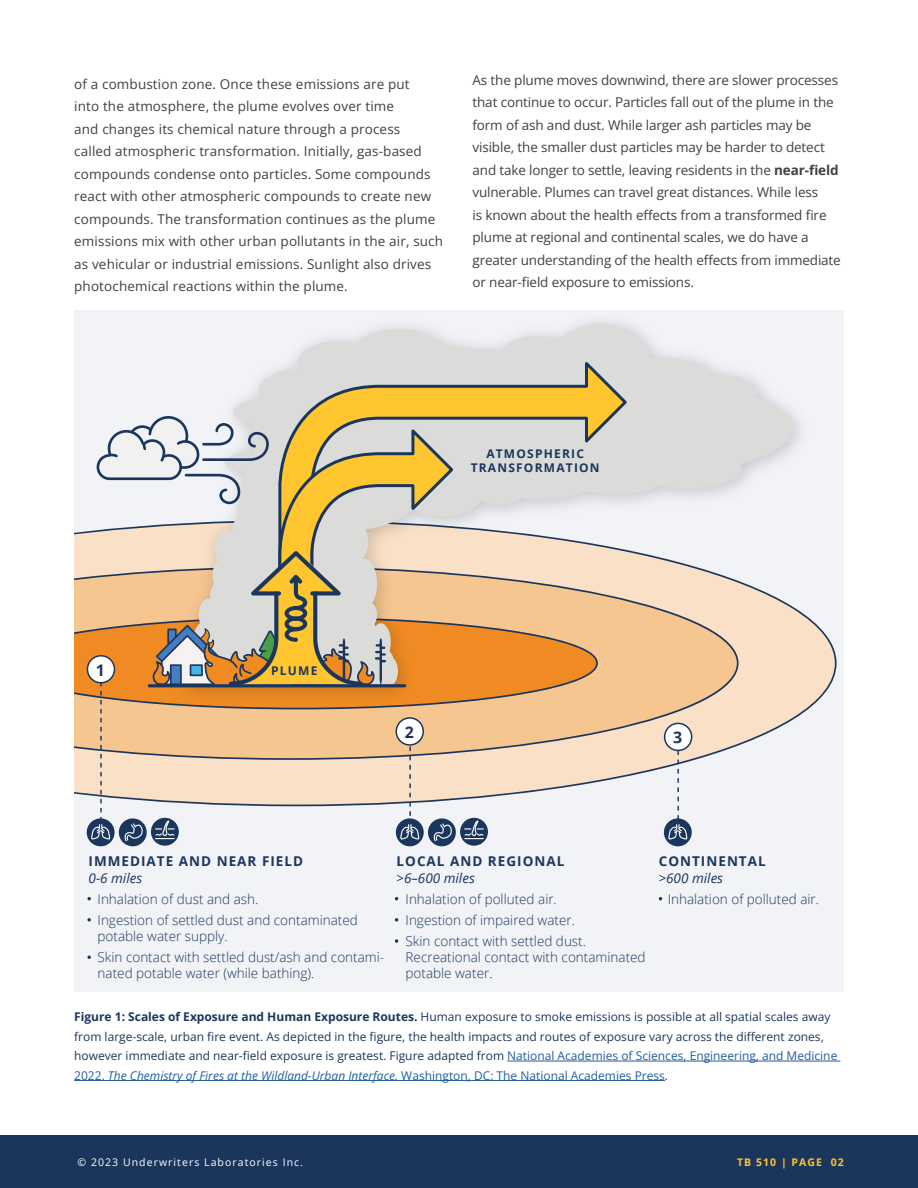
<style>
.page{position:relative;width:918px;height:1188px;background:#fff}
.page>*{position:absolute;margin:0;border:0;box-sizing:border-box;transform-origin:0 0}
.t1{font:700 16.05px "Open Sans";color:#1b365d}
.t2{font:13.5px/22.5px "Open Sans";letter-spacing:-.01em;color:#414042}
.t3{font:13.5px/22.5px "Open Sans";letter-spacing:.01em;color:#414042}
.t4{font:300 13.5px/21px "Open Sans";color:#1b365d}
.t5{font:700 13.5px "Open Sans";letter-spacing:.075em;color:#1b365d}
.t6{font:italic 13.5px "Open Sans";color:#1b365d}
.t7{font:12px/19.5px "Open Sans";color:#1b365d}
.t8{font:700 12px/14.4px "Open Sans";letter-spacing:.1em;color:#1b365d;text-align:center}
.t9{font:10.5px "Open Sans";letter-spacing:.1em;color:#fff}
.t10{font:700 10.5px "Open Sans";letter-spacing:.1em;color:#ffc52f}
.s1{font-weight:700}
.s2{color:#215e9e}
.s3{font-style:italic;color:#215e9e}
</style>
<div class="page">
<div style="left:0;top:1135px;width:918px;height:53px;background:#1b365d"></div>
<div style="left:74px;top:310px;width:770px;height:682px;background:#f1f3f7"></div>
<svg style="left:74px;top:531px;width:763px;height:269px"></svg>
<svg style="left:74px;top:567px;width:665px;height:193px;fill:#f6e0c6"></svg>
<svg style="left:74px;top:617px;width:17px;height:92px;fill:#ef8b22"></svg>
<div style="left:120px;top:819px;width:26px;height:27px;background:#1b365d;border-radius:50%"></div>
<div style="left:119px;top:818px;width:28px;height:28px;border:2px solid #1b365d;border-radius:50%"></div>
<div style="left:152px;top:819px;width:26px;height:26px;background:#1b365d;border-radius:50%"></div>
<div style="left:151px;top:818px;width:28px;height:28px;border:2px solid #1b365d;border-radius:50%"></div>
<div style="left:87px;top:819px;width:27px;height:27px;background:#1b365d;border-radius:50%"></div>
<div style="left:87px;top:818px;width:28px;height:28px;border:2px solid #1b365d;border-radius:50%"></div>
<div style="left:429px;top:819px;width:26px;height:27px;background:#1b365d;border-radius:50%"></div>
<div style="left:428px;top:818px;width:28px;height:28px;border:2px solid #1b365d;border-radius:50%"></div>
<svg style="left:461px;top:819px;width:26px;height:26px"></svg>
<div style="left:460px;top:818px;width:28px;height:28px;border:2px solid #1b365d;border-radius:50%"></div>
<svg style="left:464px;top:819px;width:20px;height:20px"></svg>
<div style="left:397px;top:819px;width:26px;height:27px;background:#1b365d;border-radius:50%"></div>
<div style="left:396px;top:818px;width:28px;height:28px;border:2px solid #1b365d;border-radius:50%"></div>
<svg style="left:87px;top:656px;width:27px;height:27px"></svg>
<div style="left:87px;top:655px;width:28px;height:29px;border:2px solid #1b365d;border-radius:50%"></div>
<div style="left:665px;top:819px;width:26px;height:27px;background:#1b365d;border-radius:50%"></div>
<div style="left:664px;top:818px;width:28px;height:28px;border:2px solid #1b365d;border-radius:50%"></div>
<svg style="left:668px;top:750px;width:19px;height:91px"></svg>
<div style="left:665px;top:723px;width:27px;height:27px;background:#fff;border-radius:50%"></div>
<div style="left:664px;top:723px;width:28px;height:28px;border:2px solid #1b365d;border-radius:50%"></div>
<img style="left:456px;top:321px;width:363px;height:391px">
<svg style="left:233px;top:324px;width:560px;height:362px"></svg>
<svg style="left:276px;top:356px;width:353px;height:307px"></svg>
<svg style="left:91px;top:415px;width:365px;height:427px"></svg>
<svg style="left:87px;top:897px;width:4px;height:3px"></svg>
<svg style="left:87px;top:918px;width:4px;height:4px"></svg>
<svg style="left:87px;top:955px;width:4px;height:4px"></svg>
<svg style="left:395px;top:918px;width:3px;height:4px"></svg>
<svg style="left:395px;top:939px;width:3px;height:4px"></svg>
<hr style="left:507px;top:1061px;width:333px;height:1px;background:#215e9e">
<hr style="left:74px;top:1080px;width:591px;height:1px;background:#215e9e">
<p class="t3" style="left:74px;top:72px;width:370px">of a combustion zone. Once these emissions are put<br>into the atmosphere, the plume evolves over time<br>and changes its chemical nature through a process<br>called atmospheric transformation. Initially, gas-based compounds condense onto particles. Some compounds react with other atmospheric compounds to create new compounds. The transformation continues as the plume emissions mix with other urban pollutants in the air, such as vehicular or industrial emissions. Sunlight also drives photochemical reactions within the plume.</p>
<p class="t2" style="left:472px;top:68px;width:370px">As the plume moves downwind, there are slower processes that continue to occur. Particles fall out of the plume in the form of ash and dust. While larger ash particles may be visible, the smaller dust particles may be harder to detect and take longer to settle, leaving residents in the <span class="s1">near-field </span>vulnerable. Plumes can travel great distances. While less<br>is known about the health effects from a transformed fire plume at regional and continental scales, we do have a greater understanding of the health effects from immediate or near-field exposure to emissions.</p>
<p class="t1" style="left:96px;top:658px;width:11px">1</p>
<p class="t8" style="left:271px;top:663px;width:48px">PLUME</p>
<p class="t8" style="left:471px;top:446px;width:130px">ATMOSPHERIC<br>TRANSFORMATION</p>
<p class="t1" style="left:405px;top:721px;width:11px">2</p>
<p class="t1" style="left:673px;top:726px;width:11px">3</p>
<p class="t5" style="left:659px;top:852px;width:109px">CONTINENTAL</p>
<p class="t6" style="left:659px;top:868px;width:66px">&gt;600 miles</p>
<p class="t4" style="left:668px;top:888px;width:153px">Inhalation of polluted air.</p>
<p class="t5" style="left:397px;top:852px;width:169px">LOCAL AND REGIONAL</p>
<p class="t6" style="left:397px;top:869px;width:80px">&gt;6–600 miles</p>
<p class="t4" style="left:406px;top:888px;width:182px">Inhalation of polluted air.<br>Ingestion of impaired water.<br>Skin contact with settled dust.</p>
<p class="t4" style="left:406px;top:949px;width:242px;line-height:16.2px">Recreational contact with contaminated potable water.</p>
<p class="t7" style="left:74px;top:1007px;width:765px"><span class="s1">Figure 1: Scales of Exposure and Human Exposure Routes.</span> Human exposure to smoke emissions is possible at all spatial scales away from large-scale, urban fire event. As depicted in the figure, the health impacts and routes of exposure vary across the different zones, however immediate and near-field exposure is greatest. Figure adapted from <span class="s2">National Academies of Sciences, Engineering, and Medicine 2022.</span> <span class="s3">The Chemistry of Fires at the Wildland-Urban Interface.</span> <span class="s2">Washington, DC: The National Academies Press</span>.</p>
<p class="t5" style="left:89px;top:852px;width:216px">IMMEDIATE AND NEAR FIELD</p>
<p class="t6" style="left:89px;top:868px;width:55px">0-6 miles</p>
<p class="t4" style="left:98px;top:888px;width:262px">Inhalation of dust and ash.<br>Ingestion of settled dust and contaminated</p>
<p class="t4" style="left:98px;top:925px;width:288px">potable water supply.<br>Skin contact with settled dust/ash and contami-</p>
<p class="t4" style="left:98px;top:962px;width:218px">nated potable water (while bathing).</p>
<p class="t9" style="left:78px;top:1155px;width:227px">© 2023 Underwriters Laboratories Inc.</p>
<p class="t10" style="left:737px;top:1155px;width:108px">TB 510 | PAGE 02</p>
</div>
